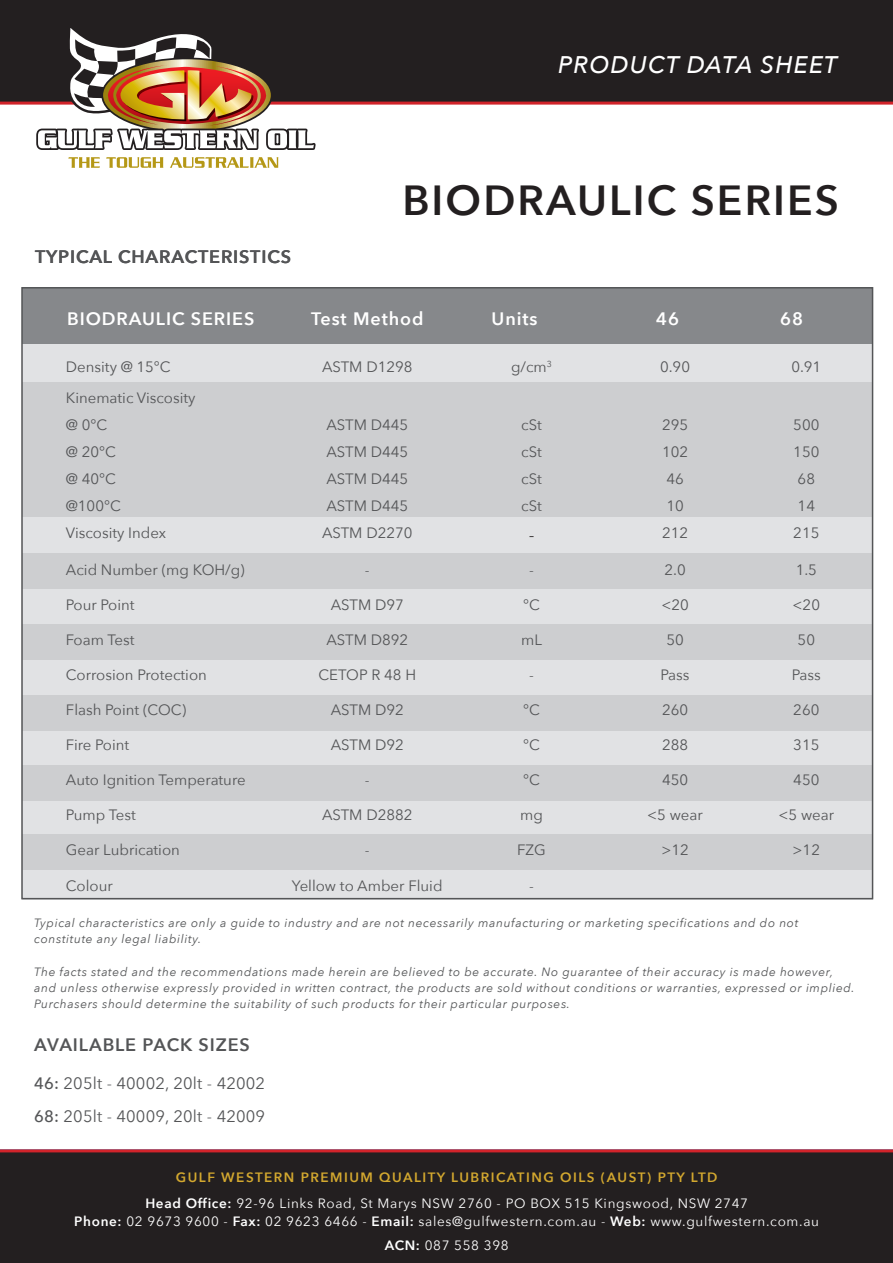
<style>
.page{position:relative;width:893px;height:1263px;background:#fff}
.page>*{position:absolute;margin:0;border:0;box-sizing:border-box;transform-origin:0 0}
.t1{font:600 42px "Avenir Next";letter-spacing:.05em;color:#231f20}
.t2{font:italic 500 24px "Avenir Next";letter-spacing:.05em;color:#fff}
.t3{font:600 18px "Avenir Next";letter-spacing:.05em;color:#fff}
.t4{font:600 18px "Avenir Next";letter-spacing:.05em;color:#545557}
.t5{font:18px "Avenir Next";color:#231f20}
.t6{font:16.5px "Avenir Next";letter-spacing:.01em;color:#545557}
.t7{font:15px/27px "Avenir Next";color:#545557}
.t8{font:13.5px/24px "Avenir Next";letter-spacing:.05em;color:#fff;text-align:center}
.t9{font:600 13.5px "Avenir Next";letter-spacing:.11em;color:#d3a82f}
.t10{font:italic 12px/16.2px "Avenir Next";letter-spacing:.05em;color:#545557}
.s1{font-weight:500}
.s2{font-weight:600}
</style>
<div class="page">
<div style="left:0;top:1152px;width:893px;height:111px;background:#231f20"></div>
<div style="left:0;top:0;width:893px;height:103px;background:#231f20"></div>
<hr style="left:0;top:1149px;width:893px;height:3px;background:#d1232a">
<hr style="left:0;top:102px;width:893px;height:3px;background:#d1232a">
<svg style="left:36px;top:28px;width:280px;height:140px"></svg>
<div style="left:22px;top:288px;width:851px;height:611px;background:#e1e2e4"></div>
<div style="left:22px;top:288px;width:851px;height:56px;background:#86888b"></div>
<div style="left:22px;top:382px;width:850px;height:135px;background:#cdced0"></div>
<div style="left:22px;top:554px;width:850px;height:35px;background:#cdced0"></div>
<div style="left:22px;top:624px;width:850px;height:35px;background:#cdced0"></div>
<div style="left:22px;top:695px;width:850px;height:35px;background:#cdced0"></div>
<div style="left:22px;top:765px;width:850px;height:35px;background:#cdced0"></div>
<div style="left:22px;top:834px;width:850px;height:36px;background:#cdced0"></div>
<p class="t2" style="left:558px;top:44px;width:281px">PRODUCT DATA SHEET</p>
<p class="t4" style="left:35px;top:241px;width:257px">TYPICAL CHARACTERISTICS</p>
<p class="t1" style="left:402px;top:165px;width:438px">BIODRAULIC SERIES</p>
<p class="t3" style="left:67px;top:304px;width:189px">BIODRAULIC SERIES</p>
<p class="t3" style="left:311px;top:304px;width:114px">Test Method</p>
<p class="t3" style="left:492px;top:304px;width:47px">Units</p>
<p class="t3" style="left:656px;top:304px;width:24px">46</p>
<p class="t3" style="left:780px;top:304px;width:24px">68</p>
<p class="t7" style="left:66px;top:353px;width:106px">Density @ 15°C</p>
<p class="t7" style="left:322px;top:353px;width:92px">ASTM D1298</p>
<p class="t7" style="left:511px;top:353px;width:42px">g/cm<sup>3</sup></p>
<p class="t7" style="left:660px;top:353px;width:32px">0.90</p>
<p class="t7" style="left:791px;top:353px;width:31px">0.91</p>
<p class="t7" style="left:66px;top:384px;width:131px">Kinematic Viscosity @ 0°C<br>@ 20°C</p>
<p class="t7" style="left:66px;top:465px;width:51px">@ 40°C</p>
<p class="t7" style="left:66px;top:492px;width:56px">@100°C</p>
<p class="t3" style="left:80px;top:304px;width:198px">LACK TAK MOLYPLEX</p>
<p class="t7" style="left:326px;top:411px;width:83px">ASTM D445</p>
<p class="t7" style="left:326px;top:438px;width:83px">ASTM D445</p>
<p class="t7" style="left:326px;top:465px;width:83px">ASTM D445</p>
<p class="t7" style="left:326px;top:492px;width:83px">ASTM D445</p>
<p class="t7" style="left:521px;top:411px;width:22px">cSt</p>
<p class="t7" style="left:521px;top:438px;width:22px">cSt</p>
<p class="t7" style="left:521px;top:465px;width:22px">cSt</p>
<p class="t7" style="left:521px;top:492px;width:22px">cSt</p>
<p class="t7" style="left:662px;top:411px;width:28px">295</p>
<p class="t7" style="left:662px;top:438px;width:28px">102</p>
<p class="t7" style="left:666px;top:465px;width:19px">46</p>
<p class="t7" style="left:666px;top:492px;width:19px">10</p>
<p class="t7" style="left:793px;top:411px;width:28px">500</p>
<p class="t7" style="left:793px;top:438px;width:28px">150</p>
<p class="t7" style="left:798px;top:465px;width:19px">68</p>
<p class="t7" style="left:798px;top:492px;width:19px">14</p>
<p class="t7" style="left:66px;top:519px;width:102px">Viscosity Index</p>
<p class="t7" style="left:322px;top:519px;width:92px">ASTM D2270</p>
<p class="t5" style="left:529px;top:520px;width:7px">-</p>
<p class="t7" style="left:662px;top:519px;width:28px">212</p>
<p class="t7" style="left:793px;top:519px;width:28px">215</p>
<p class="t7" style="left:66px;top:555px;width:180px">Acid Number (mg KOH/g)</p>
<p class="t7" style="left:365px;top:555px;width:6px">-</p>
<p class="t7" style="left:529px;top:555px;width:6px">-</p>
<p class="t7" style="left:664px;top:555px;width:23px">2.0</p>
<p class="t7" style="left:796px;top:555px;width:23px">1.5</p>
<p class="t7" style="left:66px;top:590px;width:70px">Pour Point</p>
<p class="t7" style="left:331px;top:590px;width:75px">ASTM D97</p>
<p class="t7" style="left:523px;top:590px;width:18px">°C</p>
<p class="t7" style="left:661px;top:590px;width:29px">&lt;20</p>
<p class="t7" style="left:793px;top:590px;width:29px">&lt;20</p>
<p class="t7" style="left:66px;top:626px;width:70px">Foam Test</p>
<p class="t7" style="left:326px;top:626px;width:83px">ASTM D892</p>
<p class="t7" style="left:521px;top:626px;width:22px">mL</p>
<p class="t7" style="left:666px;top:626px;width:19px">50</p>
<p class="t7" style="left:798px;top:626px;width:19px">50</p>
<p class="t7" style="left:66px;top:661px;width:143px">Corrosion Protection</p>
<p class="t7" style="left:318px;top:661px;width:99px">CETOP R 48 H</p>
<p class="t7" style="left:529px;top:661px;width:6px">-</p>
<p class="t7" style="left:660px;top:661px;width:31px">Pass</p>
<p class="t7" style="left:792px;top:661px;width:31px">Pass</p>
<p class="t7" style="left:66px;top:696px;width:122px">Flash Point (COC)</p>
<p class="t7" style="left:331px;top:696px;width:75px">ASTM D92</p>
<p class="t7" style="left:523px;top:696px;width:18px">°C</p>
<p class="t7" style="left:662px;top:696px;width:28px">260</p>
<p class="t7" style="left:793px;top:696px;width:28px">260</p>
<p class="t7" style="left:66px;top:731px;width:65px">Fire Point</p>
<p class="t7" style="left:331px;top:731px;width:75px">ASTM D92</p>
<p class="t7" style="left:523px;top:731px;width:18px">°C</p>
<p class="t7" style="left:662px;top:731px;width:28px">288</p>
<p class="t7" style="left:793px;top:731px;width:28px">315</p>
<p class="t7" style="left:66px;top:766px;width:181px">Auto Ignition Temperature</p>
<p class="t7" style="left:365px;top:766px;width:6px">-</p>
<p class="t7" style="left:523px;top:766px;width:18px">°C</p>
<p class="t7" style="left:662px;top:766px;width:28px">450</p>
<p class="t7" style="left:793px;top:766px;width:28px">450</p>
<p class="t7" style="left:66px;top:801px;width:71px">Pump Test</p>
<p class="t7" style="left:322px;top:801px;width:92px">ASTM D2882</p>
<p class="t7" style="left:520px;top:801px;width:24px">mg</p>
<p class="t7" style="left:647px;top:801px;width:57px">&lt;5 wear</p>
<p class="t7" style="left:779px;top:801px;width:57px">&lt;5 wear</p>
<p class="t7" style="left:66px;top:836px;width:115px">Gear Lubrication</p>
<p class="t7" style="left:365px;top:836px;width:6px">-</p>
<p class="t7" style="left:517px;top:836px;width:30px">FZG</p>
<p class="t7" style="left:661px;top:836px;width:29px">&gt;12</p>
<p class="t7" style="left:793px;top:836px;width:29px">&gt;12</p>
<p class="t7" style="left:66px;top:871px;width:48px">Colour</p>
<p class="t7" style="left:292px;top:871px;width:152px">Yellow to Amber Fluid</p>
<p class="t7" style="left:529px;top:871px;width:6px">-</p>
<p class="t10" style="left:34px;top:914px;width:766px">Typical characteristics are only a guide to industry and are not necessarily manufacturing or marketing specifications and do not constitute any legal liability.</p>
<p class="t10" style="left:34px;top:963px;width:822px">The facts stated and the recommendations made herein are believed to be accurate. No guarantee of their accuracy is made however, and unless otherwise expressly provided in written contract, the products are sold without conditions or warranties, expressed or implied.<br>Purchasers should determine the suitability of such products for their particular purposes.</p>
<p class="t4" style="left:34px;top:1030px;width:217px">AVAILABLE PACK SIZES</p>
<p class="t6" style="left:34px;top:1069px;width:232px"><span class="s1">46:</span> 205lt - 40002, 20lt - 42002</p>
<p class="t6" style="left:34px;top:1102px;width:232px"><span class="s1">68:</span> 205lt - 40009, 20lt - 42009</p>
<p class="t9" style="left:176px;top:1166px;width:543px">GULF WESTERN PREMIUM QUALITY LUBRICATING OILS (AUST) PTY LTD</p>
<p class="t8" style="left:145px;top:1190px;width:604px"><span class="s2">Head Office:</span> 92-96 Links Road, St Marys NSW 2760 - PO BOX 515 Kingswood, NSW 2747</p>
<p class="t8" style="left:74px;top:1208px;width:746px"><span class="s2">Phone:</span> 02 9673 9600 - <span class="s2">Fax:</span> 02 9623 6466 - <span class="s2">Email:</span> sales@gulfwestern.com.au - <span class="s2">Web:</span> www.gulfwestern.com.au<br><span class="s2">ACN:</span> 087 558 398</p>
</div>
